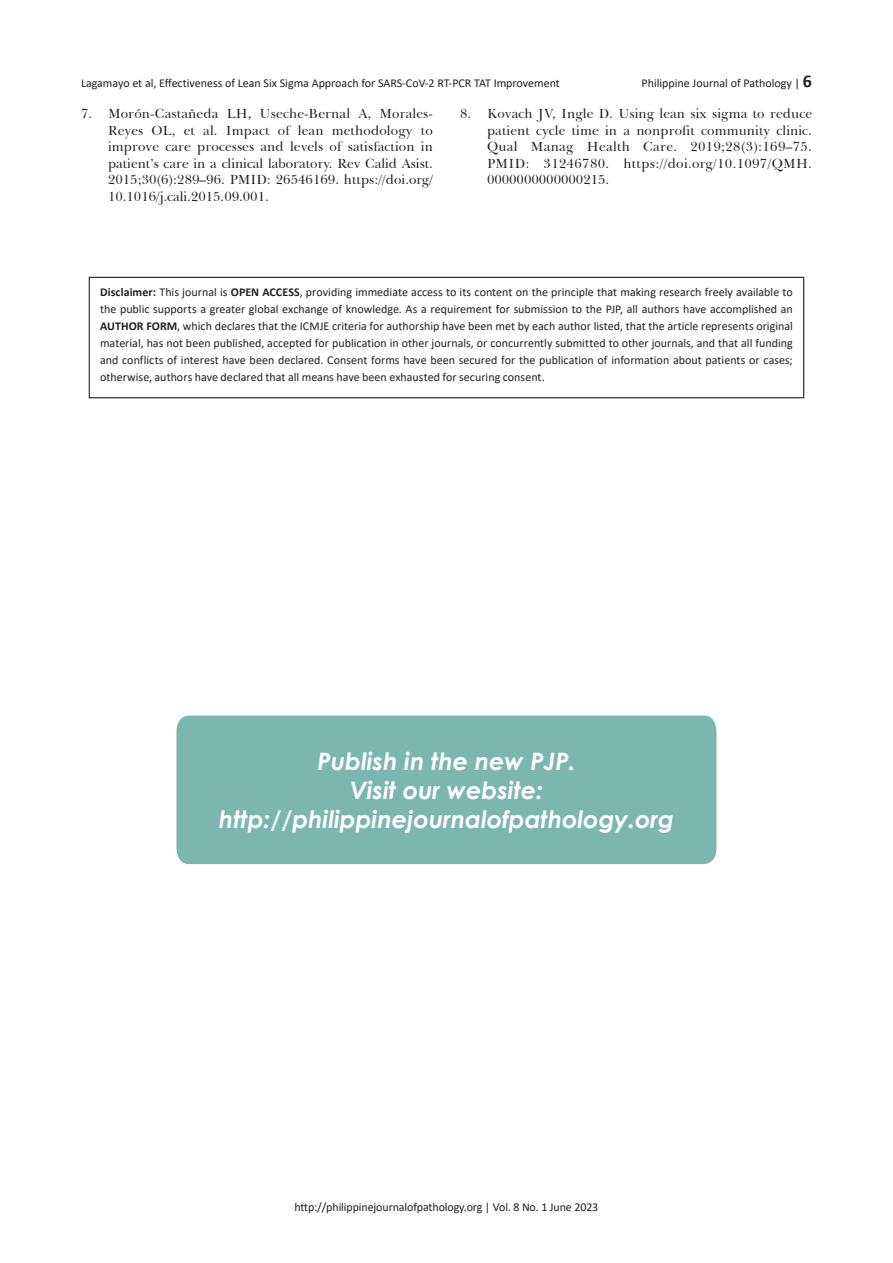
<style>
.page{position:relative;width:893px;height:1263px;background:#fff}
.page>*{position:absolute;margin:0;border:0;box-sizing:border-box;transform-origin:0 0}
.t1{font:italic 700 24px/28.8px "Century Gothic";color:#fff;text-align:center}
.t2{font:13.5px/16.5px "Baskerville BT";color:#231f20;text-align:justify}
.t3{font:12px/16.8px "Calibri";color:#231f20;text-align:justify}
.s1{font-weight:700;font-size:18px}
.s2{font-weight:700}
</style>
<div class="page">
<div style="left:89px;top:277px;width:715px;height:121px;border:1px solid #231f20"></div>
<div style="left:176px;top:716px;width:540px;height:148px;background:#7cb7af"></div>
<p class="t3" style="left:81px;top:74px;width:480px">Lagamayo et al, Effectiveness of Lean Six Sigma Approach for SARS-CoV-2 RT-PCR TAT Improvement</p>
<p class="t3" style="left:641px;top:74px;width:172px">Philippine Journal of Pathology | <span class="s1">6</span></p>
<p class="t2" style="left:108px;top:105px;width:327px;text-indent:-27px">7. Morón-Castañeda LH, Useche-Bernal A, Morales-Reyes OL, et al. Impact of lean methodology to improve care processes and levels of satisfaction in patient’s care in a clinical laboratory. Rev Calid Asist.<br>2015;30(6):289–96. PMID: 26546169. https://doi.org/ 10.1016/j.cali.2015.09.001.</p>
<p class="t2" style="left:487px;top:105px;width:327px;text-indent:-27px">8. Kovach JV, Ingle D. Using lean six sigma to reduce patient cycle time in a nonprofit community clinic.<br>Qual Manag Health Care. 2019;28(3):169–75.<br>PMID: 31246780. https://doi.org/10.1097/QMH.<br>0000000000000215.</p>
<p class="t3" style="left:100px;top:283px;width:694px"><span class="s2">Disclaimer:</span> This journal is <span class="s2">OPEN ACCESS</span>, providing immediate access to its content on the principle that making research freely available to the public supports a greater global exchange of knowledge. As a requirement for submission to the PJP, all authors have accomplished an <span class="s2">AUTHOR FORM</span>, which declares that the ICMJE criteria for authorship have been met by each author listed, that the article represents original material, has not been published, accepted for publication in other journals, or concurrently submitted to other journals, and that all funding and conflicts of interest have been declared. Consent forms have been secured for the publication of information about patients or cases; otherwise, authors have declared that all means have been exhausted for securing consent.</p>
<h1 class="t1" style="left:219px;top:746px;width:457px">Publish in the new PJP.<br>Visit our website: http://philippinejournalofpathology.org</h1>
<p class="t3" style="left:294px;top:1198px;width:305px">http://philippinejournalofpathology.org | Vol. 8 No. 1 June 2023</p>
</div>
